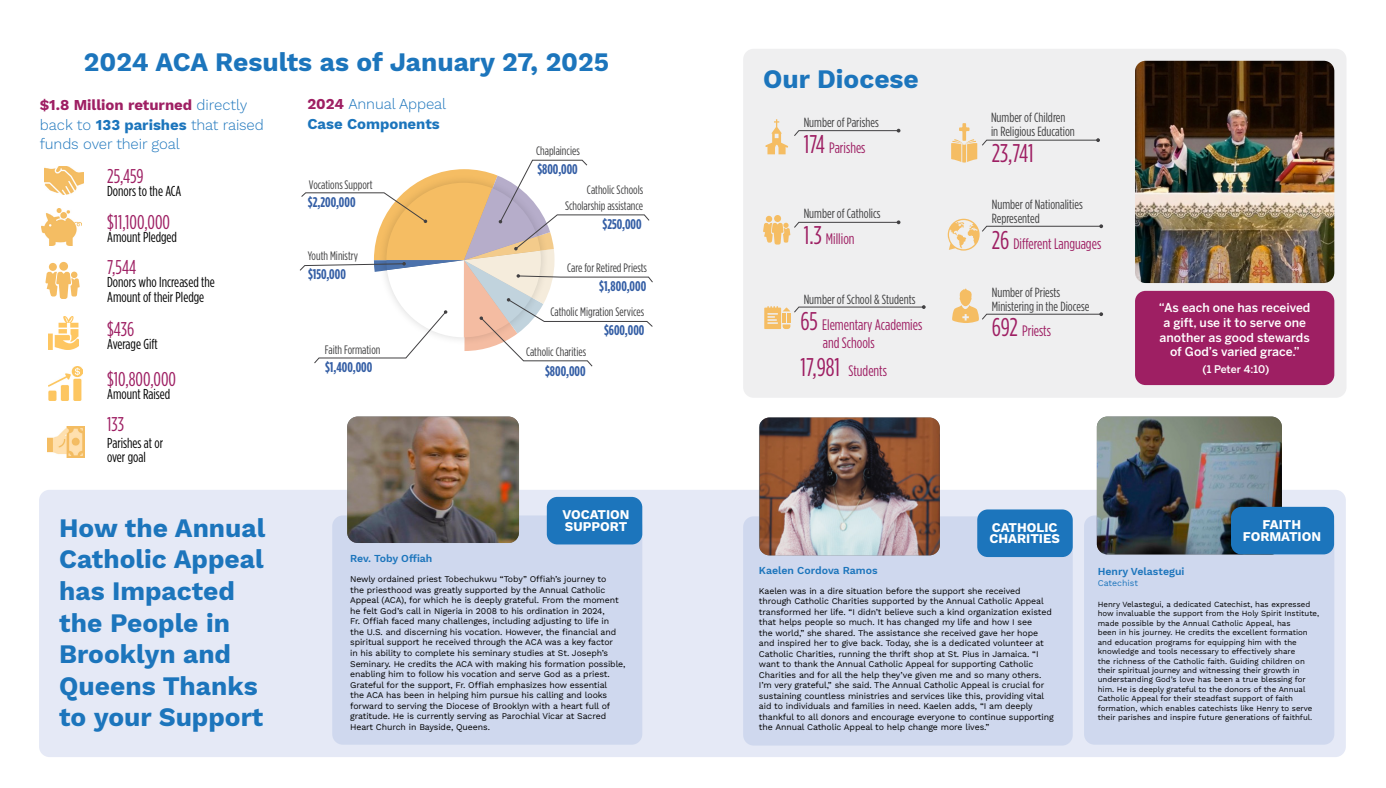
<style>
.page{position:relative;width:1386px;height:788px;background:#fff}
.page>*{position:absolute;margin:0;border:0;box-sizing:border-box;transform-origin:0 0}
.t1{font:700 26.25px/31.5px "Work Sans";color:#1c75bc}
.t2{font:25.55px "Gotham Condensed";color:#9e1f63}
.t3{font:19.86px "Gotham Condensed";color:#9e1f63}
.t4{font:15.14px/18px "Gotham Condensed";color:#9e1f63}
.t5{font:300 14.88px/19.2px "Work Sans";letter-spacing:-.01em;color:#1c75bc}
.t6{font:700 14.88px/19.2px "Work Sans";color:#1c75bc}
.t7{font:14.35px/14.3px "Gotham Condensed";color:#000}
.t8{font:700 14px "Gotham Condensed";color:#345ea5}
.t9{font:13.3px/14.2px "Gotham Condensed";color:#404041}
.t10{font:700 13.12px/11.2px "Work Sans";color:#fff}
.t11{font:12.25px/15.9px "Gotham Condensed";color:#404041;text-align:right}
.t12{font:500 12.25px/14.7px "Benton Sans";color:#fff;text-align:center}
.t13{font:600 10.5px "Work Sans";color:#1c75bc}
.t14{font:500 10.5px "Benton Sans";letter-spacing:-.005em;color:#fff}
.t15{font:8.75px/10.5px "Work Sans";letter-spacing:-.01em;color:#000}
.t16{font:8.75px "Work Sans";color:#1c75bc}
.t17{font:7.88px/9.5px "Work Sans";color:#000}
.s1{font-weight:700;color:#9e1f63}
.s2{font-weight:700}
.s3{color:#9e1f63}
.s4{font-weight:300}
.s5{font-size:25.55px}
</style>
<div class="page">
<div style="left:743px;top:49px;width:604px;height:349px;background:#efeff0;border-radius:10px"></div>
<div style="left:39px;top:490px;width:1307px;height:267px;background:#e5e9f6;border-radius:10px"></div>
<div style="left:1135px;top:291px;width:199px;height:94px;background:#9e1f63;border-radius:10px"></div>
<img style="left:1135px;top:61px;width:199px;height:222px">
<svg style="left:765px;top:119px;width:135px;height:35px"></svg>
<svg style="left:951px;top:123px;width:149px;height:40px"></svg>
<svg style="left:948px;top:219px;width:155px;height:31px"></svg>
<svg style="left:952px;top:288px;width:151px;height:35px"></svg>
<svg style="left:763px;top:216px;width:137px;height:28px"></svg>
<svg style="left:764px;top:305px;width:162px;height:24px"></svg>
<svg style="left:299px;top:159px;width:354px;height:208px"></svg>
<div style="left:332px;top:515px;width:310px;height:229px;background:#cfd8ee;border-radius:10px"></div>
<div style="left:743px;top:516px;width:330px;height:229px;background:#cfd8ee;border-radius:10px"></div>
<div style="left:1084px;top:515px;width:250px;height:229px;background:#cfd8ee;border-radius:10px"></div>
<img style="left:347px;top:416px;width:172px;height:127px">
<img style="left:760px;top:417px;width:180px;height:138px">
<img style="left:1097px;top:416px;width:185px;height:138px">
<img style="left:45px;top:167px;width:38px;height:27px">
<img style="left:41px;top:208px;width:41px;height:38px">
<img style="left:47px;top:426px;width:37px;height:31px">
<img style="left:48px;top:366px;width:34px;height:35px">
<img style="left:48px;top:317px;width:31px;height:32px">
<div style="left:59px;top:262px;width:9px;height:9px;background:#f5bd63;border-radius:50%"></div>
<div style="left:49px;top:263px;width:8px;height:8px;background:#f5bd63;border-radius:50%"></div>
<svg style="left:45px;top:272px;width:35px;height:27px"></svg>
<div style="left:977px;top:509px;width:96px;height:48px;background:#1c75bc;border-radius:10px"></div>
<div style="left:1231px;top:507px;width:103px;height:47px;background:#1c75bc;border-radius:10px"></div>
<div style="left:547px;top:497px;width:95px;height:47px;background:#1c75bc;border-radius:10px"></div>
<h1 class="t1" style="left:84px;top:48px;width:527px">2024 ACA Results as of January 27, 2025</h1>
<h3 class="t5" style="left:40px;top:96px;width:226px"><span class="s1">$1.8 Million returned</span> directly back to <span class="s2">133 parishes</span> that raised funds over their goal</h3>
<h3 class="t3" style="left:107px;top:164px;width:38px">25,459</h3>
<h3 class="t7" style="left:107px;top:183px;width:76px">Donors to the ACA</h3>
<h3 class="t3" style="left:107px;top:211px;width:64px">$11,100,000</h3>
<h3 class="t7" style="left:107px;top:230px;width:71px">Amount Pledged</h3>
<h3 class="t3" style="left:107px;top:256px;width:31px">7,544</h3>
<h3 class="t7" style="left:107px;top:275px;width:109px">Donors who Increased the<br>Amount of their Pledge</h3>
<h3 class="t3" style="left:107px;top:318px;width:29px">$436</h3>
<h3 class="t7" style="left:107px;top:337px;width:52px">Average Gift</h3>
<h3 class="t3" style="left:107px;top:367px;width:70px">$10,800,000</h3>
<h3 class="t7" style="left:107px;top:386px;width:65px">Amount Raised</h3>
<h3 class="t3" style="left:107px;top:413px;width:18px">133</h3>
<h3 class="t7" style="left:107px;top:435px;width:58px">Parishes at or over goal</h3>
<h1 class="t1" style="left:59px;top:513px;width:208px">How the Annual<br>Catholic Appeal has Impacted the People in<br>Brooklyn and<br>Queens Thanks to your Support</h1>
<h3 class="t6" style="left:307px;top:95px;width:140px"><span class="s3">2024</span> <span class="s4">Annual Appeal<br></span>Case Components</h3>
<h3 class="t11" style="left:536px;top:143px;width:45px">Chaplaincies</h3>
<h3 class="t8" style="left:537px;top:161px;width:42px">$800,000</h3>
<h3 class="t11" style="left:309px;top:177px;width:65px">Vocations Support</h3>
<h3 class="t11" style="left:565px;top:181px;width:80px">Catholic Schools<br>Scholarship assistance</h3>
<h3 class="t8" style="left:308px;top:193px;width:49px">$2,200,000</h3>
<h3 class="t11" style="left:308px;top:248px;width:52px">Youth Ministry</h3>
<h3 class="t8" style="left:308px;top:266px;width:39px">$150,000</h3>
<h3 class="t11" style="left:325px;top:342px;width:57px">Faith Formation</h3>
<h3 class="t8" style="left:325px;top:359px;width:49px">$1,400,000</h3>
<h3 class="t8" style="left:603px;top:216px;width:41px">$250,000</h3>
<h3 class="t11" style="left:567px;top:259px;width:81px">Care for Retired Priests</h3>
<h3 class="t11" style="left:550px;top:304px;width:95px">Catholic Migration Services</h3>
<h3 class="t11" style="left:526px;top:344px;width:62px">Catholic Charities</h3>
<h3 class="t8" style="left:545px;top:363px;width:42px">$800,000</h3>
<h3 class="t8" style="left:599px;top:278px;width:48px">$1,800,000</h3>
<h3 class="t8" style="left:604px;top:322px;width:42px">$600,000</h3>
<h3 class="t10" style="left:562px;top:510px;width:69px">VOCATION<br>SUPPORT</h3>
<p class="t13" style="left:350px;top:552px;width:84px">Rev. Toby Offiah</p>
<p class="t15" style="left:350px;top:573px;width:277px">Newly ordained priest Tobechukwu “Toby” Offiah’s journey to<br>the priesthood was greatly supported by the Annual Catholic Appeal (ACA), for which he is deeply grateful. From the moment he felt God’s call in Nigeria in 2008 to his ordination in 2024,<br>Fr. Offiah faced many challenges, including adjusting to life in<br>the U.S. and discerning his vocation. However, the financial and spiritual support he received through the ACA was a key factor<br>in his ability to complete his seminary studies at St. Joseph’s Seminary. He credits the ACA with making his formation possible, enabling him to follow his vocation and serve God as a priest.<br>Grateful for the support, Fr. Offiah emphasizes how essential<br>the ACA has been in helping him pursue his calling and looks forward to serving the Diocese of Brooklyn with a heart full of gratitude. He is currently serving as Parochial Vicar at Sacred Heart Church in Bayside, Queens.</p>
<h1 class="t1" style="left:763px;top:64px;width:157px">Our Diocese</h1>
<h3 class="t9" style="left:804px;top:115px;width:77px">Number of Parishes</h3>
<h3 class="t9" style="left:991px;top:110px;width:85px">Number of Children in Religious Education</h3>
<h3 class="t4" style="left:804px;top:139px;width:63px"><span class="s5">174</span> Parishes</h3>
<h2 class="t2" style="left:992px;top:139px;width:43px">23,741</h2>
<h3 class="t9" style="left:992px;top:197px;width:93px">Number of Nationalities<br>Represented</h3>
<h3 class="t9" style="left:804px;top:206px;width:78px">Number of Catholics</h3>
<h3 class="t4" style="left:804px;top:230px;width:52px"><span class="s5">1.3</span> Million</h3>
<h3 class="t4" style="left:992px;top:234px;width:111px"><span class="s5">26</span> Different Languages</h3>
<h3 class="t9" style="left:804px;top:292px;width:113px">Number of School &amp; Students</h3>
<h3 class="t4" style="left:823px;top:315px;width:101px;text-indent:-22px"><span class="s5">65</span> Elementary Academies and Schools</h3>
<h3 class="t4" style="left:801px;top:361px;width:88px"><span class="s5">17,981</span> Students</h3>
<h3 class="t9" style="left:992px;top:285px;width:99px">Number of Priests<br>Ministering in the Diocese</h3>
<h3 class="t4" style="left:992px;top:322px;width:61px"><span class="s5">692</span> Priests</h3>
<h3 class="t12" style="left:1159px;top:300px;width:153px">“As each one has received a gift, use it to serve one another as good stewards of God’s varied grace.”</h3>
<p class="t14" style="left:1203px;top:362px;width:68px">(1 Peter 4:10)</p>
<h3 class="t10" style="left:990px;top:522px;width:72px">CATHOLIC<br>CHARITIES</h3>
<h3 class="t10" style="left:1243px;top:520px;width:80px;text-align:center">FAITH<br>FORMATION</h3>
<p class="t13" style="left:759px;top:564px;width:120px">Kaelen Cordova Ramos</p>
<p class="t15" style="left:759px;top:585px;width:296px">Kaelen was in a dire situation before the support she received through Catholic Charities supported by the Annual Catholic Appeal transformed her life. “I didn’t believe such a kind organization existed that helps people so much. It has changed my life and how I see<br>the world,” she shared. The assistance she received gave her hope and inspired her to give back. Today, she is a dedicated volunteer at Catholic Charities, running the thrift shop at St. Pius in Jamaica. “I want to thank the Annual Catholic Appeal for supporting Catholic Charities and for all the help they’ve given me and so many others.<br>I’m very grateful,” she said. The Annual Catholic Appeal is crucial for sustaining countless ministries and services like this, providing vital aid to individuals and families in need. Kaelen adds, “I am deeply thankful to all donors and encourage everyone to continue supporting the Annual Catholic Appeal to help change more lives.”</p>
<p class="t13" style="left:1098px;top:565px;width:88px">Henry Velastegui</p>
<p class="t16" style="left:1098px;top:576px;width:42px">Catechist</p>
<p class="t17" style="left:1098px;top:599px;width:223px">Henry Velastegui, a dedicated Catechist, has expressed how invaluable the support from the Holy Spirit Institute, made possible by the Annual Catholic Appeal, has<br>been in his journey. He credits the excellent formation and education programs for equipping him with the knowledge and tools necessary to effectively share<br>the richness of the Catholic faith. Guiding children on their spiritual journey and witnessing their growth in understanding God’s love has been a true blessing for him. He is deeply grateful to the donors of the Annual Catholic Appeal for their steadfast support of faith formation, which enables catechists like Henry to serve their parishes and inspire future generations of faithful.</p>
</div>
